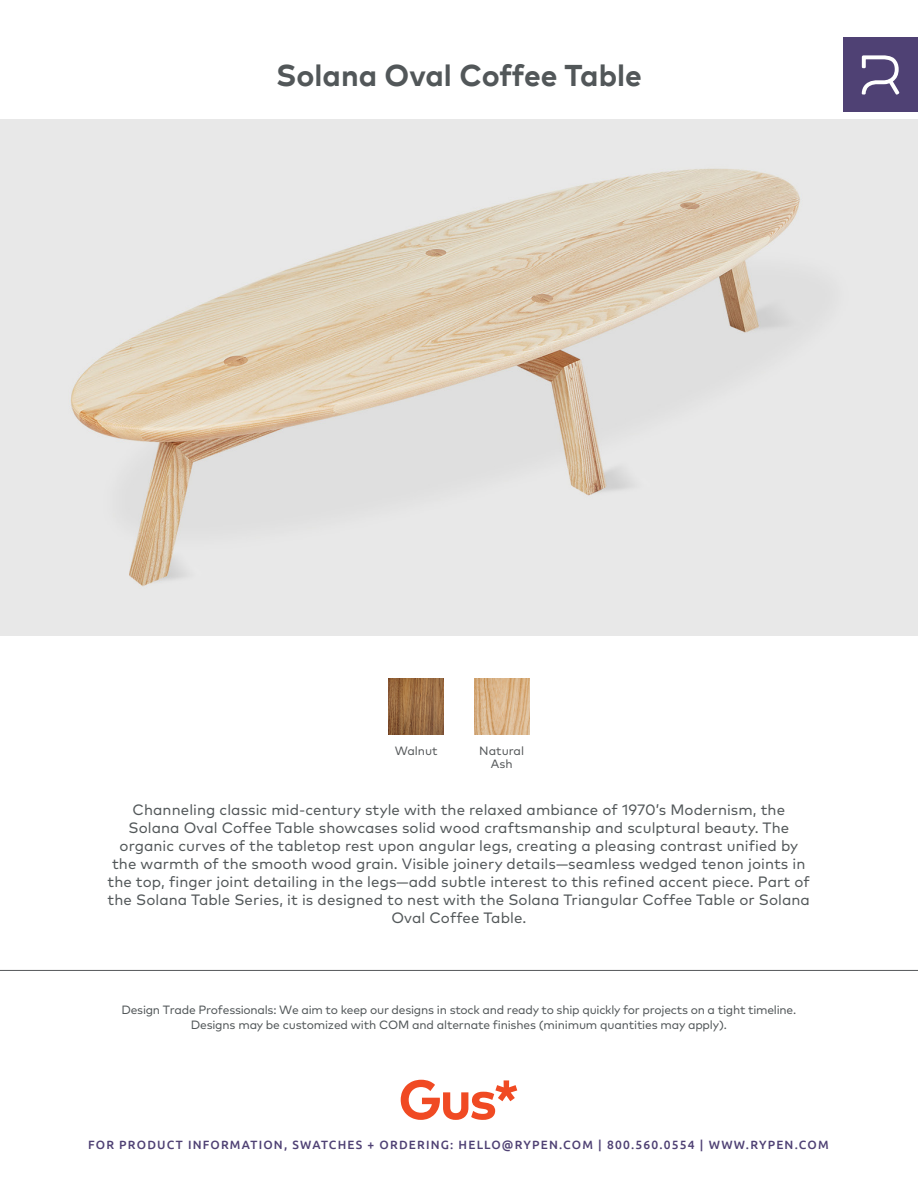
<style>
.page{position:relative;width:918px;height:1188px;background:#fff}
.page>*{position:absolute;margin:0;border:0;box-sizing:border-box;transform-origin:0 0}
.Product_Title{font:700 30px "Mark";color:#525759}
.Description{font:15px/18px "Mark Pro";letter-spacing:.005em;color:#525759;text-align:center}
.t1{font:12px/15px "Mark Pro";letter-spacing:-.02em;color:#525759;text-align:center}
.t2{font:500 12px "Ubuntu";letter-spacing:.1em;color:#4f4174}
.t3{font:12px "Mark Pro";color:#545759}
</style>
<div class="page">
<img style="left:0;top:119px;width:918px;height:516px">
<hr style="left:0;top:970px;width:918px;height:1px;background:#545759">
<img style="left:389px;top:679px;width:55px;height:55px">
<img style="left:474px;top:679px;width:55px;height:55px">
<div style="left:843px;top:38px;width:75px;height:74px;background:#4f4174"></div>
<svg style="left:862px;top:55px;width:37px;height:40px"></svg>
<svg style="left:401px;top:1080px;width:116px;height:40px"></svg>
<p class="Product_Title" style="left:276px;top:56px;width:367px">Solana Oval Coffee Table</p>
<p class="t3" style="left:395px;top:741px;width:44px">Walnut</p>
<p class="t3" style="left:479px;top:741px;width:46px">Natural</p>
<p class="t3" style="left:491px;top:755px;width:23px">Ash</p>
<p class="Description" style="left:108px;top:800px;width:704px">Channeling classic mid-century style with the relaxed ambiance of 1970’s Modernism, the Solana Oval Coffee Table showcases solid wood craftsmanship and sculptural beauty. The organic curves of the tabletop rest upon angular legs, creating a pleasing contrast unified by the warmth of the smooth wood grain. Visible joinery details—seamless wedged tenon joints in the top, finger joint detailing in the legs—add subtle interest to this refined accent piece. Part of the Solana Table Series, it is designed to nest with the Solana Triangular Coffee Table or Solana Oval Coffee Table.</p>
<p class="t1" style="left:121px;top:1001px;width:676px">Design Trade Professionals: We aim to keep our designs in stock and ready to ship quickly for projects on a tight timeline.<br>Designs may be customized with COM and alternate finishes (minimum quantities may apply).</p>
<p class="t2" style="left:88px;top:1137px;width:742px">FOR PRODUCT INFORMATION, SWATCHES + ORDERING: HELLO@RYPEN.COM | 800.560.0554 | WWW.RYPEN.COM</p>
</div>
